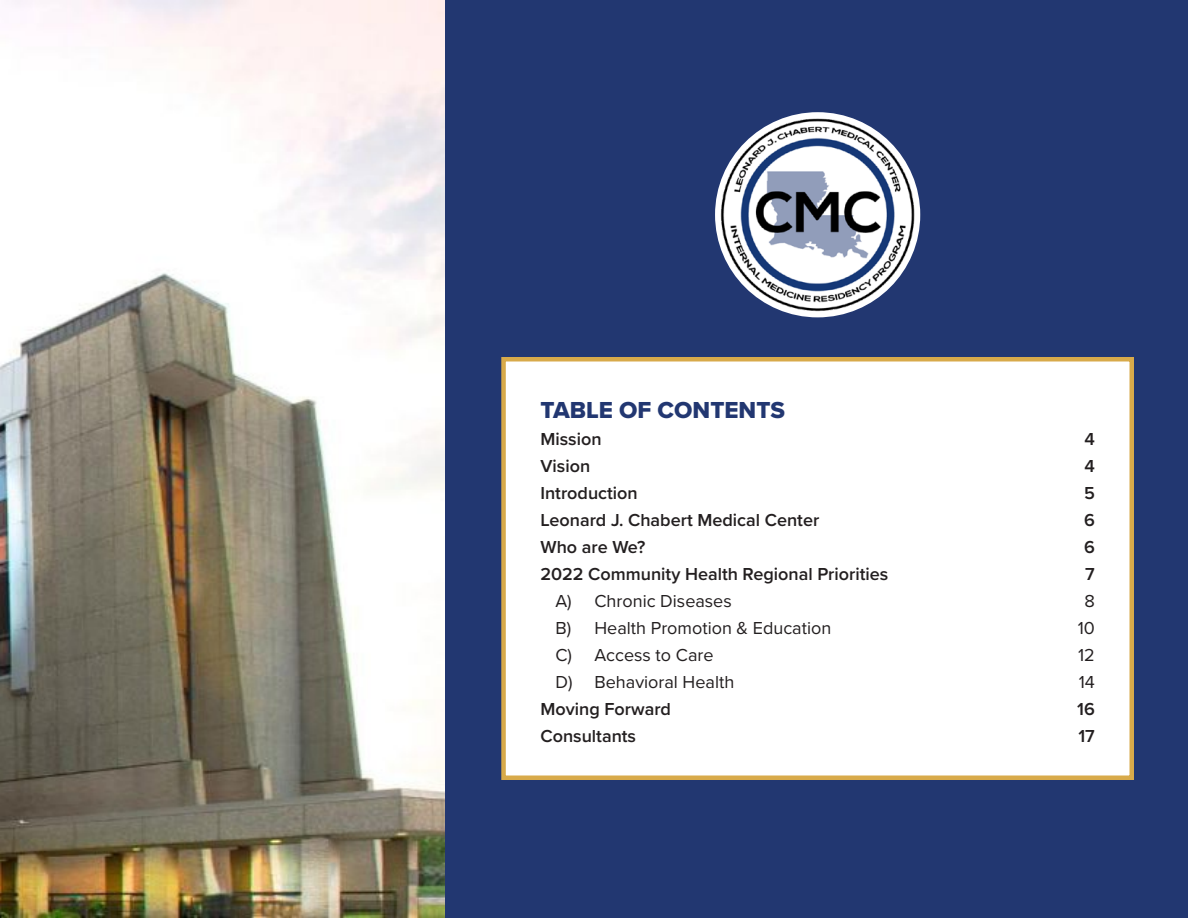
<style>
.page{position:relative;width:1188px;height:918px;background:#223771}
.page>*{position:absolute;margin:0;border:0;box-sizing:border-box;transform-origin:0 0}
.t1{font:24px "Proxima Nova Extrabld";color:#223771}
.t2{font:600 18px "Proxima Nova";color:#231f20}
.t3{font:18px "Proxima Nova";color:#231f20}
</style>
<div class="page">
<div style="left:501px;top:357px;width:633px;height:423px;background:#fff;border:4px solid #d8aa4a"></div>
<img style="left:0;top:0;width:445px;height:918px">
<img style="left:715px;top:112px;width:206px;height:206px">
<p class="t1" style="left:540px;top:393px;width:246px">TABLE OF CONTENTS</p>
<p class="t2" style="left:540px;top:426px;width:63px">Mission</p>
<p class="t2" style="left:1084px;top:426px;width:12px">4</p>
<p class="t2" style="left:540px;top:453px;width:51px">Vision</p>
<p class="t2" style="left:1084px;top:453px;width:12px">4</p>
<p class="t2" style="left:540px;top:480px;width:99px">Introduction</p>
<p class="t2" style="left:1084px;top:480px;width:12px">5</p>
<p class="t2" style="left:540px;top:507px;width:280px">Leonard J. Chabert Medical Center</p>
<p class="t2" style="left:1084px;top:507px;width:12px">6</p>
<p class="t2" style="left:540px;top:534px;width:107px">Who are We?</p>
<p class="t2" style="left:1084px;top:534px;width:12px">6</p>
<p class="t2" style="left:540px;top:561px;width:349px">2022 Community Health Regional Priorities</p>
<p class="t2" style="left:1085px;top:561px;width:11px">7</p>
<p class="t3" style="left:555px;top:588px;width:178px">A) Chronic Diseases</p>
<p class="t3" style="left:1084px;top:588px;width:12px">8</p>
<p class="t3" style="left:555px;top:615px;width:277px">B) Health Promotion &amp; Education</p>
<p class="t3" style="left:1078px;top:615px;width:19px">10</p>
<p class="t3" style="left:555px;top:642px;width:160px">C) Access to Care</p>
<p class="t3" style="left:1078px;top:642px;width:18px">12</p>
<p class="t3" style="left:555px;top:669px;width:180px">D) Behavioral Health</p>
<p class="t3" style="left:1079px;top:669px;width:18px">14</p>
<p class="t2" style="left:540px;top:696px;width:132px">Moving Forward</p>
<p class="t2" style="left:1077px;top:696px;width:19px">16</p>
<p class="t2" style="left:540px;top:723px;width:97px">Consultants</p>
<p class="t2" style="left:1078px;top:723px;width:18px">17</p>
</div>
